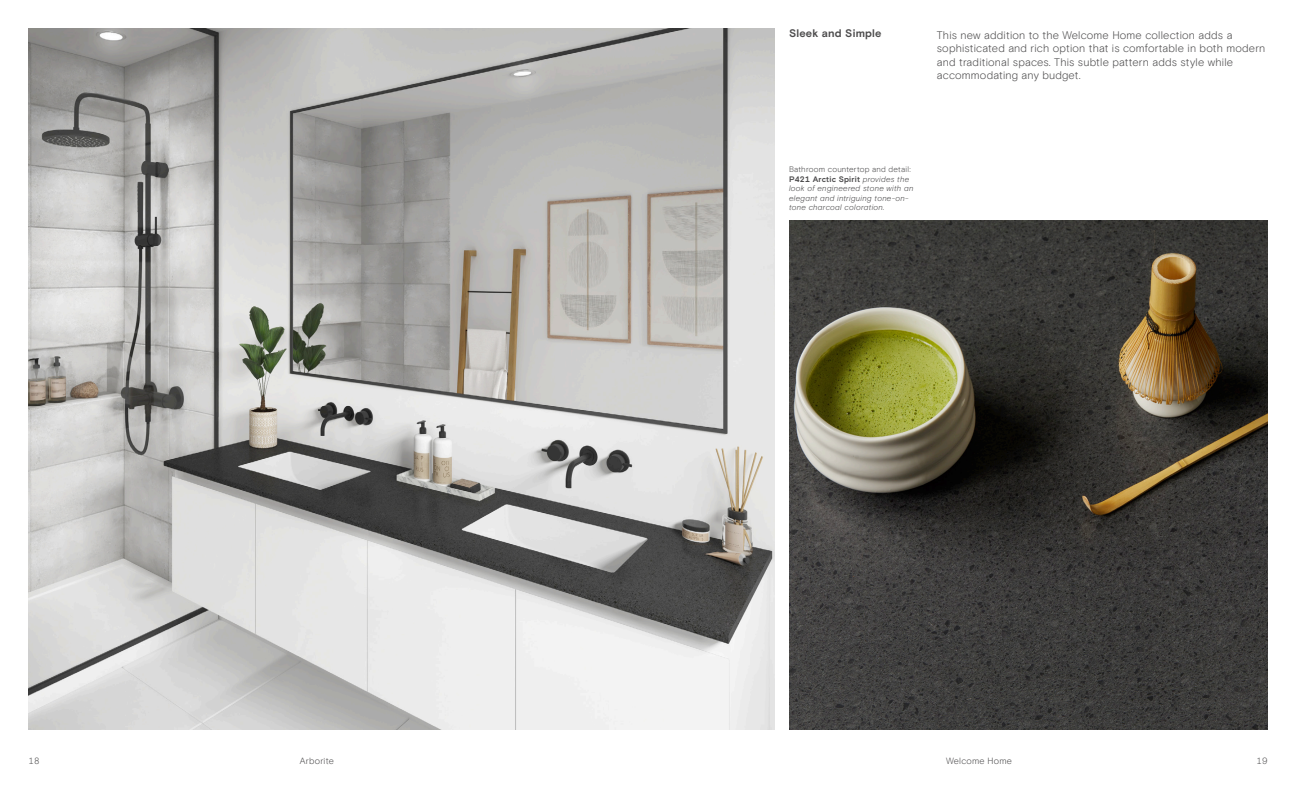
<style>
.page{position:relative;width:1296px;height:792px;background:#fff}
.page>*{position:absolute;margin:0;border:0;box-sizing:border-box;transform-origin:0 0}
.Text_Medium{font:300 11px/13.5px "Basis Grotesque Pro";letter-spacing:.015em;color:#4d4c4d}
.Text_Medium-2{font:700 11px "Basis Grotesque Pro";letter-spacing:.02em;color:#4d4c4d}
.t1{font:300 9px "Basis Grotesque Pro";letter-spacing:.03em;color:#4d4c4d}
.Text_Small{font:italic 300 8px/9.5px "Basis Grotesque";letter-spacing:.03em;color:#4d4c4d}
.Text_Small-2{font:300 8px "Basis Grotesque Pro";letter-spacing:.025em;color:#4d4c4d}
.s1{font-family:"Basis Grotesque Pro";font-weight:700;font-style:normal}
</style>
<div class="page">
<img style="left:28px;top:28px;width:747px;height:701px">
<img style="left:789px;top:221px;width:479px;height:508px">
<p class="Text_Medium-2" style="left:789px;top:27px;width:94px">Sleek and Simple</p>
<p class="Text_Medium" style="left:937px;top:28px;width:330px">This new addition to the Welcome Home collection adds a sophisticated and rich option that is comfortable in both modern and traditional spaces. This subtle pattern adds style while accommodating any budget.</p>
<p class="Text_Small-2" style="left:789px;top:165px;width:123px">Bathroom countertop and detail:</p>
<p class="Text_Small" style="left:789px;top:174px;width:126px"><span class="s1">P421 Arctic Spirit</span> provides the look of engineered stone with an elegant and intriguing tone-on&shy;tone charcoal coloration.</p>
<p class="t1" style="left:28px;top:755px;width:13px">18</p>
<p class="t1" style="left:300px;top:755px;width:36px">Arborite</p>
<p class="t1" style="left:946px;top:755px;width:67px">Welcome Home</p>
<p class="t1" style="left:1256px;top:755px;width:13px">19</p>
</div>
